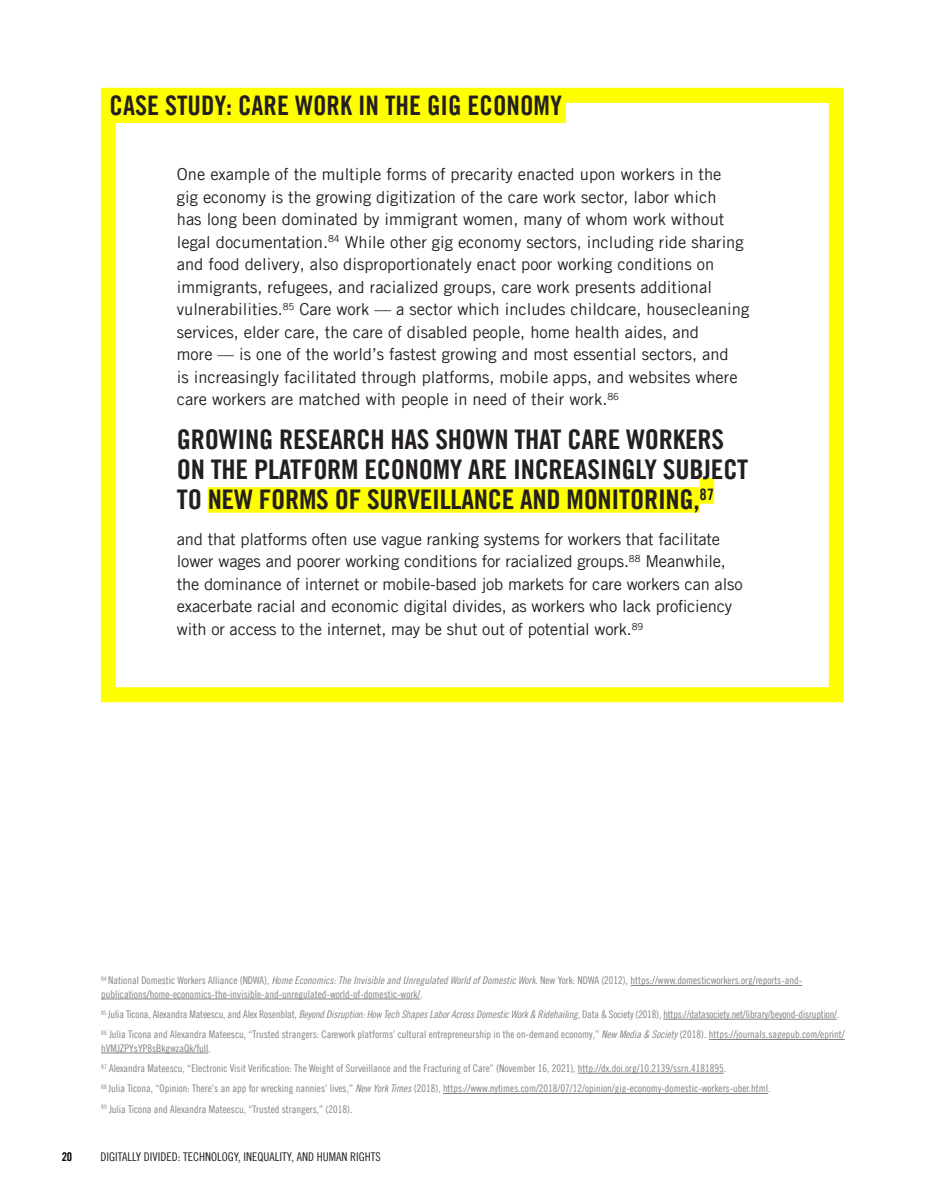
<style>
.page{position:relative;width:932px;height:1202px;background:#fff}
.page>*{position:absolute;margin:0;border:0;box-sizing:border-box;transform-origin:0 0}
.body_text{font:27px/30px "Amnesty Trade Gothic Bd Cn 20";letter-spacing:-.01em;color:#231f20;scale:1.05 1}
.Heading{font:27px "Amnesty Trade Gothic Bd Cn 20";color:#231f20}
.body_text-2{font:16.5px/22.5px "Amnesty Trade Gothic";color:#231f20}
.t1{font:12px "Amnesty Trade Gothic Cn 18";color:#231f20}
.t2{font:12px "Amnesty Trade Gothic Bd Cn 20";color:#000}
.Reference_Bottom{font:10.5px/13.5px "Amnesty Trade Gothic Cn 18";color:#808285}
.s1{font-family:"Amnesty Trade Gothic Cn 18 Obl"}
</style>
<div class="page">
<hr style="left:630px;top:985px;width:172px;height:1px;background:#808285">
<hr style="left:101px;top:998px;width:319px;height:1px;background:#808285">
<hr style="left:663px;top:1019px;width:174px;height:1px;background:#808285">
<hr style="left:708px;top:1039px;width:136px;height:1px;background:#808285">
<hr style="left:101px;top:1052px;width:108px;height:1px;background:#808285">
<hr style="left:578px;top:1073px;width:145px;height:1px;background:#808285">
<hr style="left:443px;top:1093px;width:325px;height:1px;background:#808285">
<div style="left:101px;top:88px;width:742px;height:614px;border:15px solid #ff0"></div>
<div style="left:106px;top:89px;width:459px;height:34px;background:#ff0"></div>
<div style="left:208px;top:487px;width:491px;height:25px;background:#ff0"></div>
<div style="left:699px;top:478px;width:15px;height:25px;background:#ff0"></div>
<p class="Heading" style="left:109px;top:89px;width:454px">CASE STUDY: CARE WORK IN THE GIG ECONOMY</p>
<p class="body_text-2" style="left:177px;top:163px;width:574px">One example of the multiple forms of precarity enacted upon workers in the<br>gig economy is the growing digitization of the care work sector, labor which<br>has long been dominated by immigrant women, many of whom work without legal documentation.<sup>84</sup> While other gig economy sectors, including ride sharing and food delivery, also disproportionately enact poor working conditions on immigrants, refugees, and racialized groups, care work presents additional vulnerabilities.<sup>85</sup> Care work — a sector which includes childcare, housecleaning services, elder care, the care of disabled people, home health aides, and<br>more — is one of the world’s fastest growing and most essential sectors, and<br>is increasingly facilitated through platforms, mobile apps, and websites where care workers are matched with people in need of their work.<sup>86</sup></p>
<p class="body_text" style="left:177px;top:424px;width:546px">GROWING RESEARCH HAS SHOWN THAT CARE WORKERS<br>ON THE PLATFORM ECONOMY ARE INCREASINGLY SUBJECT<br>TO NEW FORMS OF SURVEILLANCE AND MONITORING,<sup>87</sup></p>
<p class="body_text-2" style="left:177px;top:527px;width:567px">and that platforms often use vague ranking systems for workers that facilitate lower wages and poorer working conditions for racialized groups.<sup>88</sup> Meanwhile, the dominance of internet or mobile-based job markets for care workers can also exacerbate racial and economic digital divides, as workers who lack proficiency with or access to the internet, may be shut out of potential work.<sup>89</sup></p>
<p class="Reference_Bottom" style="left:101px;top:973px;width:702px"><sup>84</sup> National Domestic Workers Alliance (NDWA), <span class="s1">Home Economics: The Invisible and Unregulated World of Domestic Work</span>. New York: NDWA (2012), https://www.domesticworkers.org/reports-and&shy;publications/home-economics-the-invisible-and-unregulated-world-of-domestic-work/.</p>
<p class="Reference_Bottom" style="left:101px;top:1007px;width:739px"><sup>85</sup> Julia Ticona, Alexandra Mateescu, and Alex Rosenblat, <span class="s1">Beyond Disruption: How Tech Shapes Labor Across Domestic Work &amp; Ridehailing</span>, Data &amp; Society (2018), https://datasociety.net/library/beyond-disruption/.</p>
<p class="Reference_Bottom" style="left:101px;top:1027px;width:745px"><sup>86</sup> Julia Ticona and Alexandra Mateescu, “Trusted strangers: Carework platforms’ cultural entrepreneurship in the on-demand economy,” <span class="s1">New Media &amp; Society</span> (2018). https://journals.sagepub.com/eprint/ hVMJZPYsYP8sBkgwzaQk/full.</p>
<p class="Reference_Bottom" style="left:101px;top:1061px;width:626px"><sup>87</sup> Alexandra Mateescu, “Electronic Visit Verification: The Weight of Surveillance and the Fracturing of Care” (November 16, 2021), http://dx.doi.org/10.2139/ssrn.4181895.</p>
<p class="Reference_Bottom" style="left:101px;top:1081px;width:670px"><sup>88</sup> Julia Ticona, “Opinion: There’s an app for wrecking nannies’ lives,” <span class="s1">New York Times</span> (2018), https://www.nytimes.com/2018/07/12/opinion/gig-economy-domestic-workers-uber.html.</p>
<p class="Reference_Bottom" style="left:101px;top:1102px;width:252px"><sup>89</sup> Julia Ticona and Alexandra Mateescu, “Trusted strangers,” (2018).</p>
<p class="t2" style="left:62px;top:1148px;width:12px">20</p>
<p class="t1" style="left:100px;top:1149px;width:282px">DIGITALLY DIVIDED: TECHNOLOGY, INEQUALITY, AND HUMAN RIGHTS</p>
</div>
